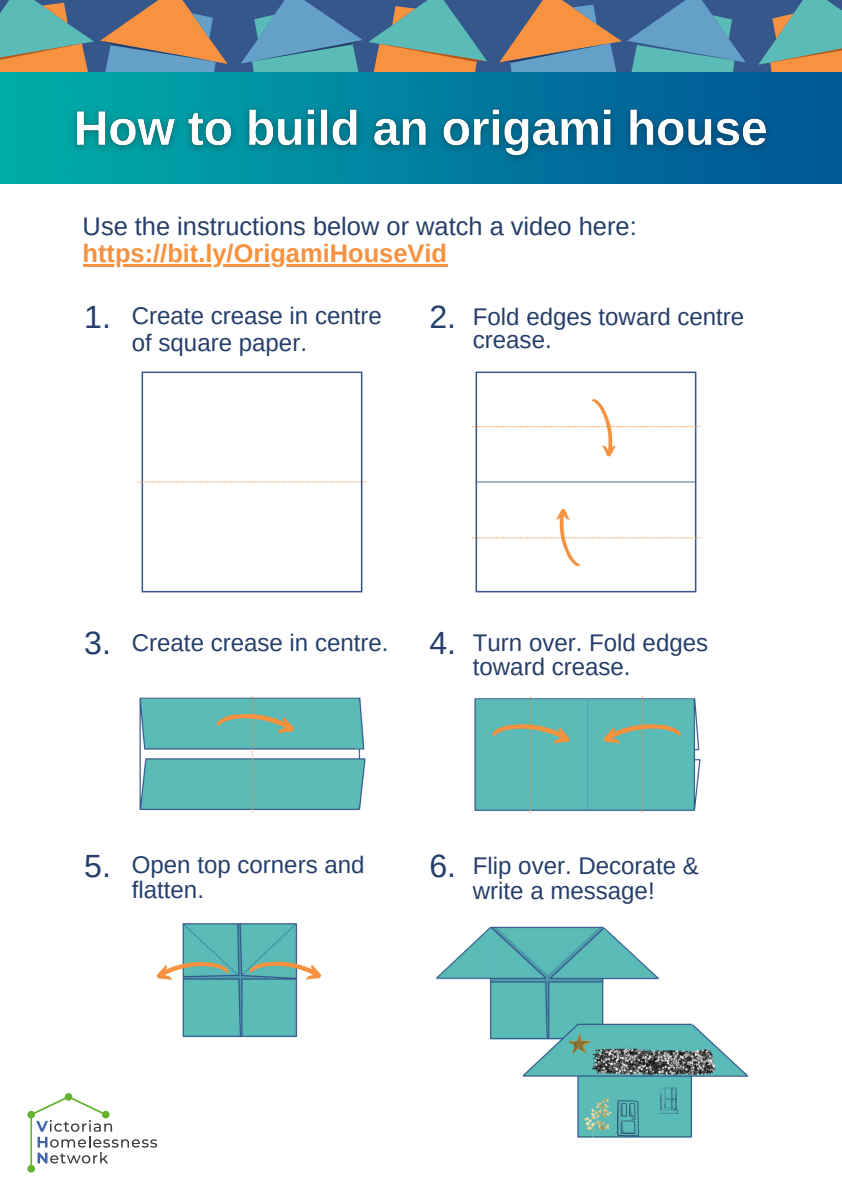
<style>
.page{position:relative;width:842px;height:1191px;background:#fff}
.page>*{position:absolute;margin:0;border:0;box-sizing:border-box;transform-origin:0 0}
.t1{font:32.1px "Arimo";color:#263f6a}
.t2{font:25.4px/27.6px "Arimo";color:#263f6a}
.t3{font:24.1px/23.3px "Arimo";color:#263f6a}
.s1{font-weight:700;color:#f69240}
</style>
<div class="page">
<svg style="left:0;top:0;width:94px;height:73px;background:#809989"></svg>
<svg style="left:100px;top:0;width:742px;height:73px;background:#6e8791"></svg>
<img style="left:0;top:73px;width:842px;height:111px">
<img style="left:436px;top:951px;width:28px;height:29px">
<img style="left:464px;top:926px;width:285px;height:212px">
<img style="left:471px;top:371px;width:230px;height:222px">
<img style="left:474px;top:696px;width:227px;height:118px">
<img style="left:156px;top:922px;width:166px;height:116px">
<img style="left:137px;top:371px;width:230px;height:222px">
<img style="left:139px;top:696px;width:227px;height:117px">
<svg style="left:27px;top:1093px;width:130px;height:79px"></svg>
<img style="left:63px;top:90px;width:717px;height:79px">
<hr style="left:83px;top:264px;width:364px;height:2px;background:#f69240">
<p class="t2" style="left:83px;top:212px;width:556px">Use the instructions below or watch a video here: <span class="s1">https://bit.ly/OrigamiHouseVid</span></p>
<p class="t1" style="left:84px;top:299px;width:28px">1.</p>
<p class="t3" style="left:132px;top:304px;width:252px">Create crease in centre</p>
<p class="t3" style="left:132px;top:330px;width:177px">of square paper.</p>
<p class="t1" style="left:429px;top:299px;width:28px">2.</p>
<p class="t3" style="left:473px;top:305px;width:273px">Fold edges toward centre crease.</p>
<p class="t1" style="left:84px;top:624px;width:28px">3.</p>
<p class="t3" style="left:132px;top:630px;width:258px">Create crease in centre.</p>
<p class="t1" style="left:429px;top:624px;width:28px">4.</p>
<p class="t3" style="left:473px;top:631px;width:237px">Turn over. Fold edges toward crease.</p>
<p class="t1" style="left:84px;top:848px;width:28px">5.</p>
<p class="t3" style="left:132px;top:852px;width:234px;line-height:24.4px">Open top corners and flatten.</p>
<p class="t1" style="left:429px;top:848px;width:28px">6.</p>
<p class="t3" style="left:473px;top:852px;width:227px;line-height:25.4px">Flip over. Decorate &amp; write a message!</p>
</div>
